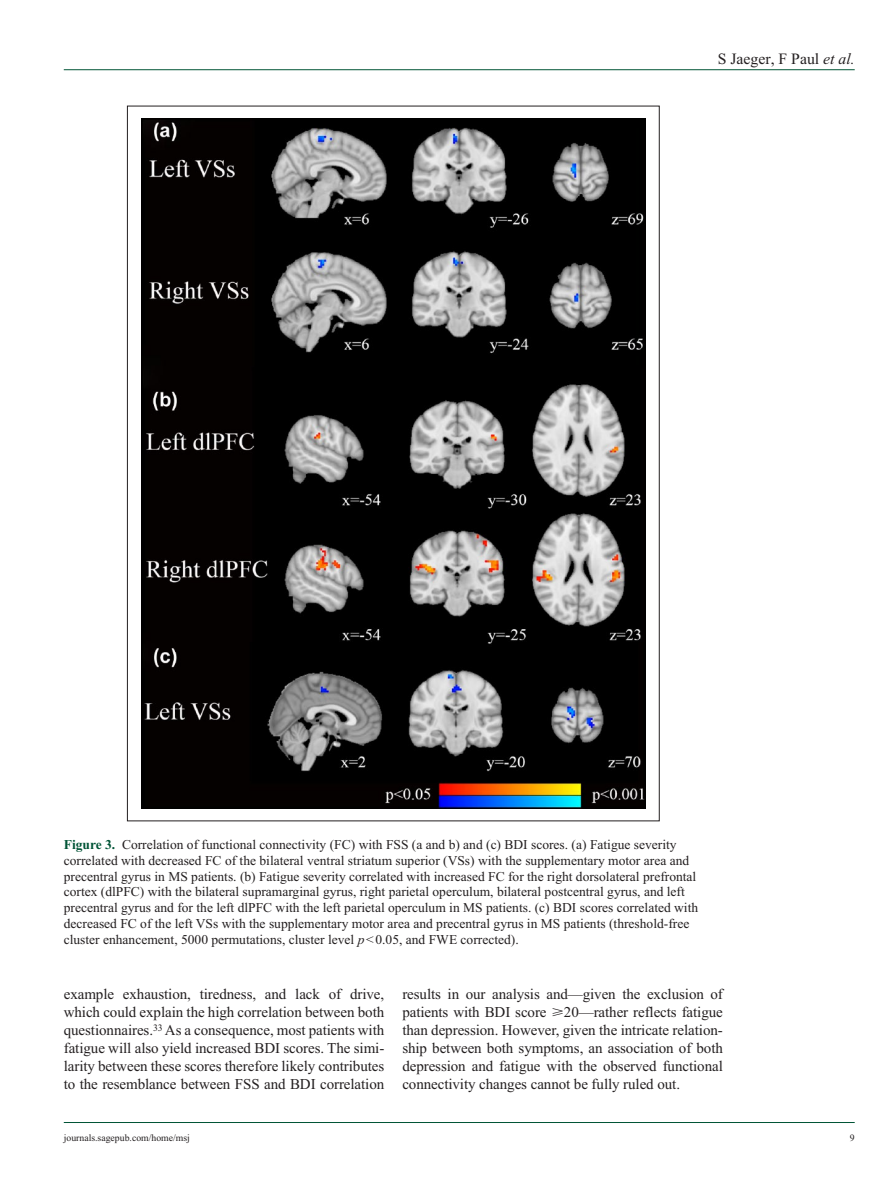
<style>
.page{position:relative;width:893px;height:1191px;background:#fff}
.page>*{position:absolute;margin:0;border:0;box-sizing:border-box;transform-origin:0 0}
.t1{font:15.75px "Times New Roman";color:#231f20}
.t2{font:15px/18px "Times New Roman";letter-spacing:-.005em;color:#231f20;text-align:justify}
.t3{font:13.5px/15.8px "Times New Roman";color:#231f20}
.t4{font:9.75px "Times New Roman";color:#231f20}
.s1{font-style:italic}
.s2{font-weight:700;color:#015436}
</style>
<div class="page">
<hr style="left:64px;top:69px;width:791px;height:1px;background:#015436">
<hr style="left:64px;top:1122px;width:791px;height:1px;background:#015436">
<img style="left:141px;top:118px;width:504px;height:690px">
<p class="t1" style="left:718px;top:53px;width:138px">S Jaeger, F Paul <span class="s1">et al.</span></p>
<p class="t3" style="left:64px;top:838px;width:636px"><span class="s2">Figure 3.</span> Correlation of functional connectivity (FC) with FSS (a and b) and (c) BDI scores. (a) Fatigue severity correlated with decreased FC of the bilateral ventral striatum superior (VSs) with the supplementary motor area and precentral gyrus in MS patients. (b) Fatigue severity correlated with increased FC for the right dorsolateral prefrontal cortex (dlPFC) with the bilateral supramarginal gyrus, right parietal operculum, bilateral postcentral gyrus, and left precentral gyrus and for the left dlPFC with the left parietal operculum in MS patients. (c) BDI scores correlated with decreased FC of the left VSs with the supplementary motor area and precentral gyrus in MS patients (threshold-free cluster enhancement, 5000 permutations, cluster level <span class="s1">p</span> &lt; 0.05, and FWE corrected).</p>
<p class="t2" style="left:64px;top:986px;width:322px">example exhaustion, tiredness, and lack of drive, which could explain the high correlation between both questionnaires.<sup>33</sup> As a consequence, most patients with fatigue will also yield increased BDI scores. The simi&shy;larity between these scores therefore likely contributes to the resemblance between FSS and BDI correlation</p>
<p class="t2" style="left:402px;top:986px;width:322px">results in our analysis and—given the exclusion of patients with BDI score ⩾20—rather reflects fatigue than depression. However, given the intricate relation&shy;ship between both symptoms, an association of both depression and fatigue with the observed functional connectivity changes cannot be fully ruled out.</p>
<p class="t4" style="left:64px;top:1134px;width:128px">journals.sagepub.com/home/msj</p>
<p class="t4" style="left:850px;top:1134px;width:6px">9</p>
</div>
